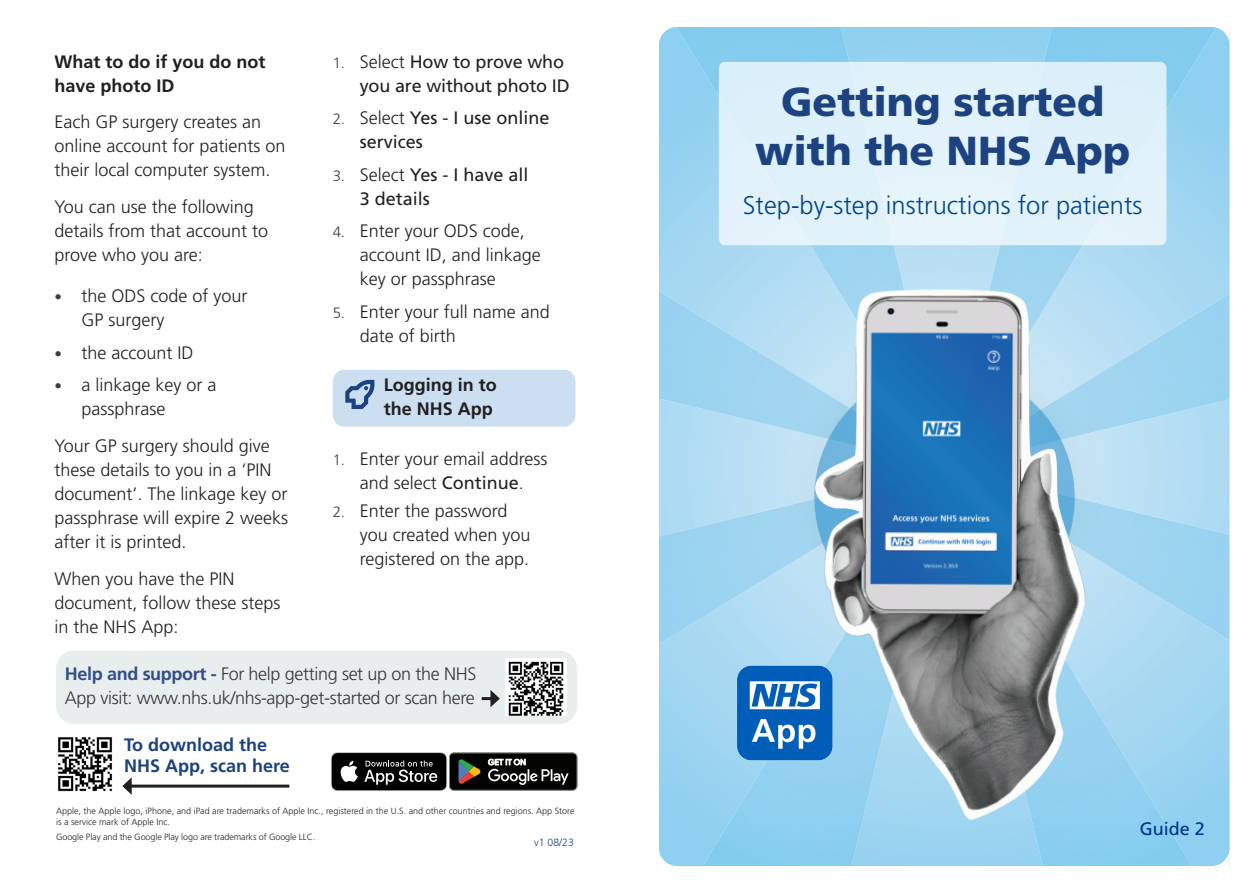
<style>
.page{position:relative;width:1259px;height:893px;background:#fff}
.page>*{position:absolute;margin:0;border:0;box-sizing:border-box;transform-origin:0 0}
.t1{font:900 40.5px "Frutiger LT Std";color:#1c4280}
.t2{font:300 25.5px "Frutiger LT Std";color:#01468c}
.Body{font:300 18px/24px "Frutiger LT Std";color:#231f20}
.t3{font:18px/24px "Frutiger LT Std";color:#231f20}
.Body-2{font:300 18px/24px "Frutiger LT Std";letter-spacing:-.02em;color:#393536}
.Body-3{font:700 18px/24px "Frutiger LT Std";color:#231f20}
.t4{font:700 18px/21.6px "Frutiger LT Std";color:#1c4280}
.t5{font:18px "Frutiger LT Std";color:#003087}
.t6{font:300 10.5px "Frutiger LT Std";color:#1c4280}
.t7{font:300 9px/10.5px "Frutiger LT Std";color:#231f20}
.t8{font:7.95px "Product Sans";letter-spacing:.02em;color:#fff}
.s1{font-size:15px;color:#3e3e3f}
.s2{font-weight:300;font-size:15px;color:#3e3e3f}
.s3{font-weight:300}
.s4{font-weight:400}
.s5{font-weight:700;color:#314f88}
</style>
<div class="page">
<svg style="left:659px;top:27px;width:571px;height:839px;background:#a2cce3"></svg>
<svg style="left:1211px;top:27px;width:18px;height:18px"></svg>
<svg style="left:331px;top:752px;width:246px;height:39px;background:#30312e"></svg>
<img style="left:727px;top:655px;width:115px;height:116px">
<div style="left:56px;top:651px;width:521px;height:73px;background:#e8edee;border-radius:18px"></div>
<img style="left:506px;top:659px;width:60px;height:56px">
<svg style="left:482px;top:690px;width:18px;height:17px"></svg>
<img style="left:58px;top:737px;width:55px;height:55px">
<hr style="left:129px;top:785px;width:160px;height:3px;background:#231f20">
<svg style="left:122px;top:777px;width:10px;height:18px"></svg>
<div style="left:333px;top:370px;width:242px;height:57px;background:#ccdff1"></div>
<p class="Body-3" style="left:54px;top:49px;width:213px">What to do if you do not have photo ID</p>
<p class="Body" style="left:54px;top:110px;width:233px">Each GP surgery creates an online account for patients on their local computer system.</p>
<p class="Body" style="left:54px;top:195px;width:215px">You can use the following details from that account to prove who you are:</p>
<p class="Body" style="left:81px;top:284px;width:168px;text-indent:-27px"><span class="s1">•</span> the ODS code of your<br>GP surgery</p>
<p class="Body" style="left:54px;top:341px;width:141px"><span class="s1">•</span> the account ID</p>
<p class="Body" style="left:81px;top:373px;width:137px;text-indent:-27px"><span class="s1">•</span> a linkage key or a passphrase</p>
<p class="Body" style="left:54px;top:434px;width:235px">Your GP surgery should give these details to you in a ‘PIN document’. The linkage key or passphrase will expire 2 weeks after it is printed.</p>
<p class="Body" style="left:54px;top:567px;width:228px">When you have the PIN document, follow these steps in the NHS App:</p>
<p class="t3" style="left:360px;top:49px;width:211px;text-indent:-27px"><span class="s2">1.</span> <span class="s3">Select</span> How to prove who you are without photo ID</p>
<p class="t3" style="left:360px;top:106px;width:191px;text-indent:-27px"><span class="s2">2.</span> <span class="s3">Select</span> Yes - I use online services</p>
<p class="t3" style="left:360px;top:162px;width:170px;text-indent:-27px"><span class="s2">3.</span> <span class="s3">Select</span> Yes - I have all<br>3 details</p>
<p class="Body" style="left:360px;top:219px;width:183px;text-indent:-27px"><span class="s1">4.</span> Enter your ODS code, account ID, and linkage key or passphrase</p>
<p class="Body" style="left:360px;top:300px;width:192px;text-indent:-27px"><span class="s1">5.</span> Enter your full name and date of birth</p>
<p class="Body-3" style="left:384px;top:373px;width:115px">Logging in to the NHS App</p>
<p class="Body" style="left:333px;top:447px;width:216px;text-align:center"><span class="s1">1.</span> Enter your email address and select <span class="s4">Continue</span>.</p>
<p class="Body" style="left:360px;top:499px;width:172px;text-indent:-27px"><span class="s1">2.</span> Enter the password you created when you registered on the app.</p>
<p class="Body-2" style="left:65px;top:662px;width:413px"><span class="s5">Help and support -</span> For help getting set up on the NHS<br>App visit: www.nhs.uk/nhs-app-get-started or scan here</p>
<p class="t4" style="left:124px;top:734px;width:167px">To download the<br>NHS App, scan here</p>
<p class="t8" style="left:488px;top:757px;width:39px">GET IT ON</p>
<p class="t7" style="left:56px;top:806px;width:520px">Apple, the Apple logo, iPhone, and iPad are trademarks of Apple Inc., registered in the U.S. and other countries and regions. App Store is a service mark of Apple Inc.</p>
<p class="t7" style="left:56px;top:831px;width:261px">Google Play and the Google Play logo are trademarks of Google LLC.</p>
<p class="t6" style="left:534px;top:837px;width:41px">v1 08/23</p>
<p class="t1" style="left:781px;top:78px;width:324px">Getting started</p>
<p class="t1" style="left:755px;top:126px;width:376px">with the NHS App</p>
<p class="t2" style="left:743px;top:190px;width:401px">Step-by-step instructions for patients</p>
<p class="t5" style="left:1140px;top:818px;width:67px">Guide 2</p>
</div>
